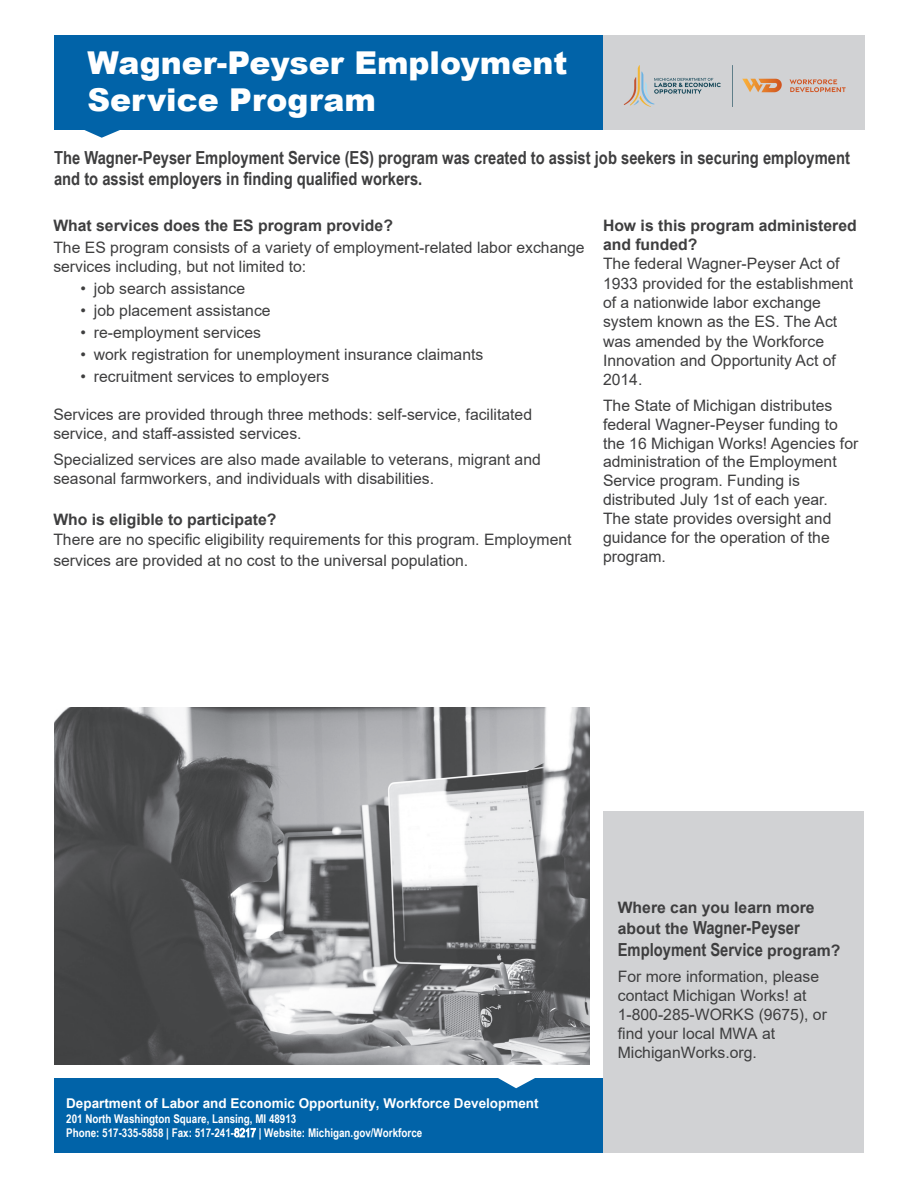
<style>
.page{position:relative;width:918px;height:1188px;background:#fff}
.page>*{position:absolute;margin:0;border:0;box-sizing:border-box;transform-origin:0 0}
.t1{font:900 31.5px/37.8px "Arial";color:#fff}
.t2{font:700 18px/21.6px "Arial Narrow";color:#3e3e3f}
.t3{font:15.75px/18.9px "Arial";color:#3e3e3f}
.t4{font:700 15.75px "Arial";color:#3e3e3f}
.t5{font:700 13.5px "Arial";color:#fff}
.t6{font:700 12px/14.1px "Arial Narrow";color:#fff}
.s1{font-weight:700}
.s2{font-style:inherit}
.s3{font-weight:400}
.s4{font-family:"Arial";font-size:15.75px}
</style>
<div class="page">
<div style="left:54px;top:1078px;width:549px;height:74px;background:#0163a8"></div>
<div style="left:0;top:35px;width:603px;height:95px;background:#0163a8"></div>
<div style="left:603px;top:35px;width:262px;height:95px;background:#d1d2d4"></div>
<div style="left:0;top:0;width:54px;height:150px;background:#fff"></div>
<img style="left:623px;top:65px;width:223px;height:42px">
<div style="left:603px;top:811px;width:261px;height:341px;background:#d1d2d4"></div>
<img style="left:54px;top:707px;width:536px;height:358px">
<p class="t1" style="left:87px;top:42px;width:481px">Wagner-Peyser Employment<br>Service Program</p>
<p class="t2" style="left:54px;top:145px;width:798px">The Wagner-Peyser Employment Service (ES) program was created to assist job seekers in securing employment and to assist employers in finding qualified workers.</p>
<p class="t4" style="left:53px;top:214px;width:341px">What services does the ES program provide?</p>
<p class="t3" style="left:53px;top:238px;width:533px">The ES program consists of a variety of employment-related labor exchange services including, but not limited to:</p>
<p class="t3" style="left:80px;top:279px;width:166px">• job search assistance</p>
<p class="t3" style="left:80px;top:301px;width:192px">• job placement assistance</p>
<p class="t3" style="left:80px;top:323px;width:182px">• re-employment services</p>
<p class="t3" style="left:80px;top:345px;width:404px">• work registration for unemployment insurance claimants</p>
<p class="t3" style="left:80px;top:367px;width:250px">• recruitment services to employers</p>
<p class="t3" style="left:53px;top:405px;width:480px">Services are provided through three methods: self-service, facilitated service, and staff-assisted services.</p>
<p class="t3" style="left:53px;top:450px;width:489px">Specialized services are also made available to veterans, migrant and seasonal farmworkers, and individuals with disabilities.</p>
<p class="t3" style="left:53px;top:509px;width:520px;line-height:20.5px"><span class="s1">Who is eligible to participate?<br></span>There are no specific eligibility requirements for this program. Employment services are provided at no cost to the universal population.</p>
<p class="t3" style="left:603px;top:215px;width:255px;line-height:19.4px"><span class="s1">How is this program administered and funded?<br></span>The federal Wagner-Peyser Act of<br>1933 provided for the establishment of a nationwide labor exchange system known as the ES. The Act was amended by the Workforce<br>Innovation and Opportunity Act of<br>2014.</p>
<p class="t3" style="left:603px;top:396px;width:257px">The State of Michigan distributes federal Wagner-Peyser funding to the 16 Michigan Works! Agencies for administration of the Employment<br>Service program. Funding is distributed July 1st of each year.<br>The state provides oversight and guidance for the operation of the program.</p>
<p class="t5" style="left:66px;top:1094px;width:474px">Department of Labor and Economic Opportunity<span class="s2">,</span> Workforce Development</p>
<p class="t6" style="left:66px;top:1111px;width:358px">201 North Washington Square, Lansing, MI 48913<br>Phone: 517-335-5858 | Fax: 517-241-<span class="s3">8217</span> | Website: Michigan.gov/Workforce</p>
<p class="t4" style="left:618px;top:896px;width:198px">Where can you learn more</p>
<p class="t2" style="left:618px;top:916px;width:224px;line-height:22px"><span class="s4">about the</span> Wagner-Peyser<br>Employment Service <span class="s4">program?</span></p>
<p class="t3" style="left:618px;top:967px;width:211px">For more information, please contact Michigan Works! at<br>1-800-285-WORKS (9675), or find your local MWA at<br>MichiganWorks.org.</p>
</div>
